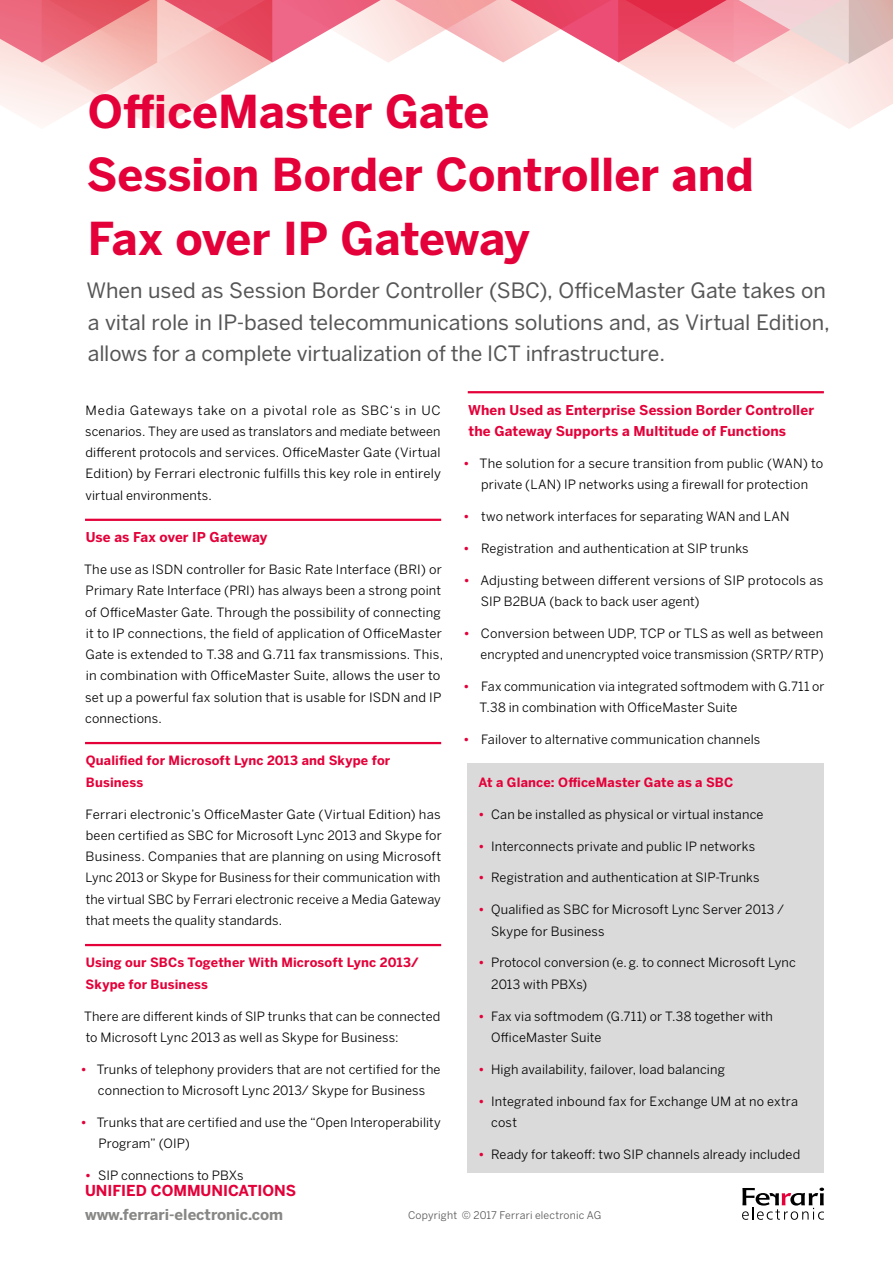
<style>
.page{position:relative;width:893px;height:1263px;background:#fff}
.page>*{position:absolute;margin:0;border:0;box-sizing:border-box;transform-origin:0 0}
.t1{font:700 45px/63.8px "Benton Sans";letter-spacing:-.005em;color:#e40039}
.t2{font:21px/32px "Benton Sans";letter-spacing:-.005em;color:#565656}
.t3{font:700 15px "Benton Sans";color:#878786}
.t4{font:700 15px "Benton Sans";color:#e40039}
.t5{font:700 13.5px/21.3px "Benton Sans";letter-spacing:.01em;color:#e40039}
.t6{font:12.75px/21.3px "Benton Sans";letter-spacing:.01em;color:#000}
.t7{font:700 12.75px/21.3px "Benton Sans";letter-spacing:.01em;color:#e40039}
.t8{font:10.5px "Benton Sans";letter-spacing:.02em;color:#565656}
.s1{font-weight:700;color:#e40039}
</style>
<div class="page">
<svg style="left:0;top:0;width:893px;height:129px"></svg>
<svg style="left:742px;top:1187px;width:82px;height:33px"></svg>
<hr style="left:85px;top:519px;width:356px;height:2px;background:#e40039">
<hr style="left:85px;top:742px;width:356px;height:2px;background:#e40039">
<hr style="left:85px;top:944px;width:356px;height:2px;background:#e40039">
<hr style="left:468px;top:391px;width:356px;height:2px;background:#e40039">
<div style="left:468px;top:763px;width:356px;height:409px;background:#dadada"></div>
<h1 class="t1" style="left:87px;top:79px;width:669px">OfficeMaster Gate<br>Session Border Controller and<br>Fax over IP Gateway</h1>
<h2 class="t2" style="left:86px;top:274px;width:745px">When used as Session Border Controller (SBC), OfficeMaster Gate takes on a vital role in IP-based telecommunications solutions and, as Virtual Edition, allows for a complete virtualization of the ICT infrastructure.</h2>
<p class="t6" style="left:85px;top:399px;width:357px;text-align:justify">Media Gateways take on a pivotal role as SBC‘s in UC scenarios. They are used as translators and mediate between different protocols and services. OfficeMaster Gate (Virtual Edition) by Ferrari electronic fulfills this key role in entirely virtual environments.</p>
<p class="t5" style="left:86px;top:526px;width:183px">Use as Fax over IP Gateway</p>
<p class="t6" style="left:84px;top:559px;width:361px">The use as ISDN controller for Basic Rate Interface (BRI) or Primary Rate Interface (PRI) has always been a strong point of OfficeMaster Gate. Through the possibility of connecting it to IP connections, the field of application of OfficeMaster Gate is extended to T.38 and G.711 fax transmissions. This, in combination with OfficeMaster Suite, allows the user to set up a powerful fax solution that is usable for ISDN and IP connections.</p>
<p class="t7" style="left:86px;top:750px;width:306px">Qualified for Microsoft Lync 2013 and Skype for<br>Business</p>
<p class="t6" style="left:86px;top:803px;width:358px;text-align:justify">Ferrari electronic’s OfficeMaster Gate (Virtual Edition) has been certified as SBC for Microsoft Lync 2013 and Skype for Business. Companies that are planning on using Microsoft Lync 2013 or Skype for Business for their communication with the virtual SBC by Ferrari electronic receive a Media Gateway that meets the quality standards.</p>
<p class="t7" style="left:86px;top:952px;width:335px">Using our SBCs Together With Microsoft Lync 2013/<br>Skype for Business</p>
<p class="t6" style="left:84px;top:1005px;width:358px">There are different kinds of SIP trunks that can be connected to Microsoft Lync 2013 as well as Skype for Business:</p>
<p class="t6" style="left:81px;top:1058px;width:361px;text-align:center"><span class="s1">•</span> Trunks of telephony providers that are not certified for the connection to Microsoft Lync 2013/ Skype for Business</p>
<p class="t6" style="left:98px;top:1111px;width:344px;text-indent:-17px"><span class="s1">•</span> Trunks that are certified and use the “Open Interoperability<br>Program” (OIP)</p>
<p class="t6" style="left:85px;top:1164px;width:160px"><span class="s1">•</span> SIP connections to PBXs</p>
<p class="t5" style="left:468px;top:399px;width:348px">When Used as Enterprise Session Border Controller the Gateway Supports a Multitude of Functions</p>
<p class="t6" style="left:464px;top:452px;width:361px;text-align:center"><span class="s1">•</span> The solution for a secure transition from public (WAN) to private (LAN) IP networks using a firewall for protection</p>
<p class="t6" style="left:464px;top:505px;width:327px"><span class="s1">•</span> two network interfaces for separating WAN and LAN</p>
<p class="t6" style="left:464px;top:537px;width:287px"><span class="s1">•</span> Registration and authentication at SIP trunks</p>
<p class="t6" style="left:481px;top:569px;width:344px;text-indent:-17px"><span class="s1">•</span> Adjusting between different versions of SIP protocols as<br>SIP B2BUA (back to back user agent)</p>
<p class="t6" style="left:464px;top:622px;width:362px;text-align:right"><span class="s1">•</span> Conversion between UDP, TCP or TLS as well as between encrypted and unencrypted voice transmission (SRTP/RTP)</p>
<p class="t6" style="left:479px;top:676px;width:346px;text-indent:-16px"><span class="s1">•</span> Fax communication via integrated softmodem with G.711 or<br>T.38 in combination with OfficeMaster Suite</p>
<p class="t6" style="left:464px;top:729px;width:298px"><span class="s1">•</span> Failover to alternative communication channels</p>
<p class="t7" style="left:478px;top:771px;width:257px">At a Glance: OfficeMaster Gate as a SBC</p>
<p class="t6" style="left:478px;top:803px;width:287px"><span class="s1">•</span> Can be installed as physical or virtual instance</p>
<p class="t6" style="left:478px;top:835px;width:278px"><span class="s1">•</span> Interconnects private and public IP networks</p>
<p class="t6" style="left:478px;top:867px;width:283px"><span class="s1">•</span> Registration and authentication at SIP-Trunks</p>
<p class="t6" style="left:491px;top:899px;width:295px;text-indent:-13px"><span class="s1">•</span> Qualified as SBC for Microsoft Lync Server 2013 /<br>Skype for Business</p>
<p class="t6" style="left:491px;top:952px;width:306px;text-indent:-13px"><span class="s1">•</span> Protocol conversion (e.g. to connect Microsoft Lync<br>2013 with PBXs)</p>
<p class="t6" style="left:491px;top:1005px;width:283px;text-indent:-13px"><span class="s1">•</span> Fax via softmodem (G.711) or T.38 together with<br>OfficeMaster Suite</p>
<p class="t6" style="left:478px;top:1058px;width:248px"><span class="s1">•</span> High availability, failover, load balancing</p>
<p class="t6" style="left:491px;top:1090px;width:309px;text-indent:-13px"><span class="s1">•</span> Integrated inbound fax for Exchange UM at no extra cost</p>
<p class="t6" style="left:478px;top:1143px;width:323px"><span class="s1">•</span> Ready for takeoff: two SIP channels already included</p>
<p class="t4" style="left:85px;top:1182px;width:213px">UNIFIED COMMUNICATIONS</p>
<p class="t3" style="left:85px;top:1206px;width:200px">www.ferrari-electronic.com</p>
<p class="t8" style="left:408px;top:1209px;width:195px">Copyright © 2017 Ferrari electronic AG</p>
</div>
